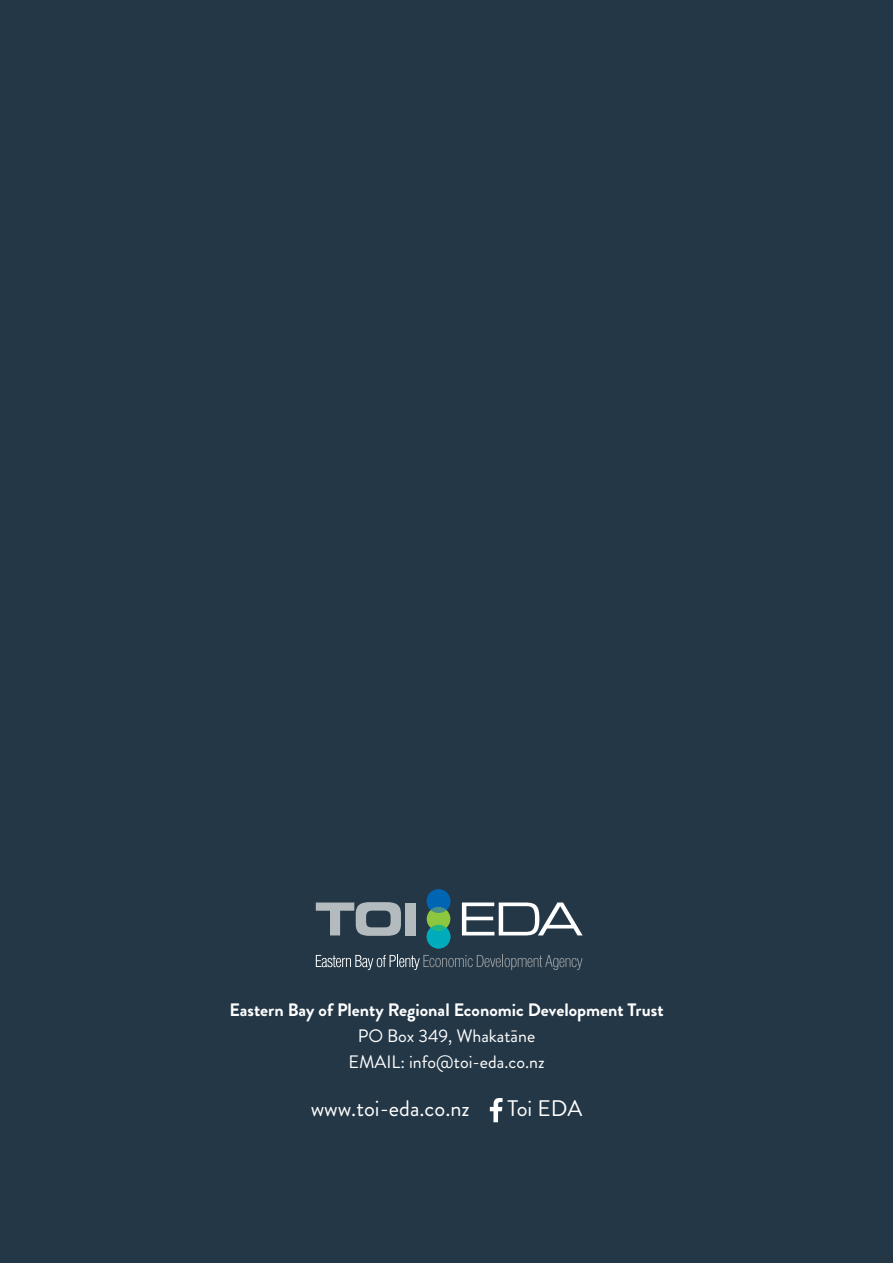
<style>
.page{position:relative;width:893px;height:1263px;background:#243746}
.page>*{position:absolute;margin:0;border:0;box-sizing:border-box;transform-origin:0 0}
.t1{font:22.5px "Brandon Grotesque";color:#fff}
.t2{font:700 18px "Brandon Grotesque";color:#fff}
.t3{font:18px/26px "Brandon Grotesque";color:#fff;text-align:center}
</style>
<div class="page">
<svg style="left:316px;top:902px;width:85px;height:34px;background:#737f88"></svg>
<div style="left:405px;top:902px;width:10px;height:33px;background:#b4bbbf"></div>
<svg style="left:462px;top:902px;width:121px;height:33px"></svg>
<div style="left:427px;top:907px;width:23px;height:24px;background:#8dc63f;border-radius:50%"></div>
<svg style="left:427px;top:889px;width:23px;height:24px"></svg>
<svg style="left:427px;top:925px;width:23px;height:23px"></svg>
<svg style="left:316px;top:955px;width:267px;height:15px;background:#455460"></svg>
<svg style="left:490px;top:1098px;width:13px;height:24px"></svg>
<p class="t2" style="left:229px;top:997px;width:436px">Eastern Bay of Plenty Regional Economic Development Trust</p>
<p class="t3" style="left:348px;top:1023px;width:198px">PO Box 349, Whakatāne<br>EMAIL: info@toi-eda.co.nz</p>
<p class="t1" style="left:311px;top:1092px;width:161px">www.toi-eda.co.nz</p>
<p class="t1" style="left:508px;top:1092px;width:76px">Toi EDA</p>
</div>
